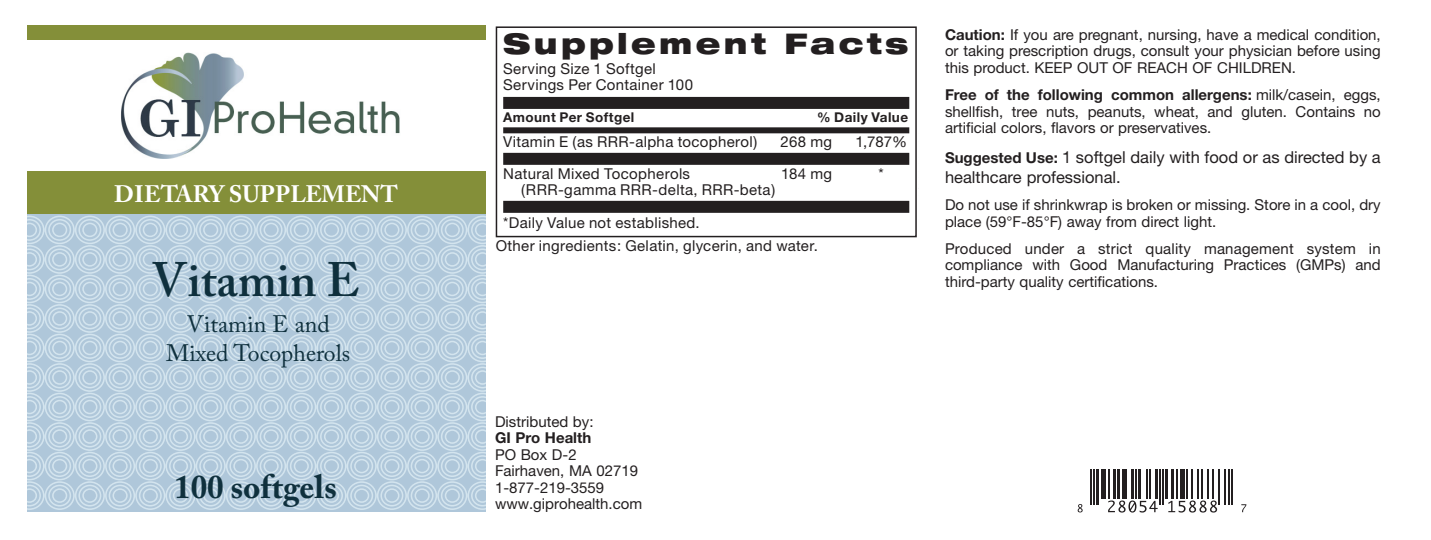
<style>
.page{position:relative;width:1431px;height:540px;background:#fff}
.page>*{position:absolute;margin:0;border:0;box-sizing:border-box;transform-origin:0 0}
.t1{font:600 48px "Adobe Caslon Pro";color:#0f303d}
.t2{font:700 33px "Adobe Caslon Pro";color:#0f303d}
.t3{font:900 expanded 28.5px "Helvetica Neue";letter-spacing:.115em;color:#231f20}
.t4{font:23.7px/28.5px "Adobe Caslon Pro";color:#0f303d;text-align:center}
.t5{font:700 23.7px "Adobe Caslon Pro";color:#fff}
.t6{font:16.5px/19.5px "Helvetica Neue";color:#231f20}
.t7{font:15px/16.5px "Helvetica Neue";color:#231f20}
.t8{font:15px/32.7px "Helvetica Neue";letter-spacing:.025em;color:#231f20}
.t9{font:15px/16.5px "Helvetica Neue";letter-spacing:.02em;color:#231f20}
.t10{font:700 15px "Helvetica Neue";color:#231f20}
.t11{font:700 13.5px "Helvetica Neue";letter-spacing:.03em;color:#231f20}
.s1{font-weight:700}
.s2{font-weight:700;font-size:15px}
</style>
<div class="page">
<div style="left:27px;top:171px;width:458px;height:45px;background:#848f39"></div>
<svg style="left:27px;top:216px;width:459px;height:294px;background:#bbd0e0"></svg>
<img style="left:121px;top:53px;width:279px;height:106px">
<div style="left:27px;top:26px;width:458px;height:14px;background:#848f39"></div>
<div style="left:503px;top:97px;width:406px;height:12px;background:#231f20"></div>
<div style="left:503px;top:127px;width:406px;height:6px;background:#231f20"></div>
<div style="left:503px;top:153px;width:406px;height:12px;background:#231f20"></div>
<div style="left:503px;top:201px;width:406px;height:12px;background:#231f20"></div>
<div style="left:496px;top:26px;width:421px;height:211px;border:2px solid #231f20"></div>
<hr style="left:1090px;top:469px;width:2px;height:36px;background:#231f20">
<hr style="left:1093px;top:469px;width:2px;height:36px;background:#231f20">
<hr style="left:1096px;top:469px;width:3px;height:36px;background:#231f20">
<hr style="left:1101px;top:469px;width:4px;height:30px;background:#231f20">
<hr style="left:1108px;top:469px;width:2px;height:30px;background:#231f20">
<hr style="left:1113px;top:469px;width:3px;height:30px;background:#231f20">
<hr style="left:1117px;top:469px;width:3px;height:30px;background:#231f20">
<hr style="left:1122px;top:469px;width:4px;height:30px;background:#231f20">
<hr style="left:1131px;top:469px;width:3px;height:30px;background:#231f20">
<hr style="left:1135px;top:469px;width:2px;height:30px;background:#231f20">
<hr style="left:1138px;top:469px;width:3px;height:30px;background:#231f20">
<hr style="left:1146px;top:469px;width:1px;height:30px;background:#231f20">
<hr style="left:1149px;top:469px;width:1px;height:30px;background:#231f20">
<hr style="left:1155px;top:469px;width:3px;height:30px;background:#231f20">
<hr style="left:1159px;top:469px;width:2px;height:36px;background:#231f20">
<hr style="left:1162px;top:469px;width:2px;height:36px;background:#231f20">
<hr style="left:1165px;top:469px;width:3px;height:30px;background:#231f20">
<hr style="left:1171px;top:469px;width:3px;height:30px;background:#231f20">
<hr style="left:1176px;top:469px;width:1px;height:30px;background:#231f20">
<div style="left:1180px;top:469px;width:5px;height:30px;background:#231f20"></div>
<hr style="left:1186px;top:469px;width:2px;height:30px;background:#231f20">
<hr style="left:1191px;top:469px;width:1px;height:30px;background:#231f20">
<hr style="left:1197px;top:469px;width:1px;height:30px;background:#231f20">
<hr style="left:1201px;top:469px;width:2px;height:30px;background:#231f20">
<hr style="left:1207px;top:469px;width:2px;height:30px;background:#231f20">
<hr style="left:1212px;top:469px;width:1px;height:30px;background:#231f20">
<hr style="left:1218px;top:469px;width:1px;height:36px;background:#231f20">
<hr style="left:1224px;top:469px;width:1px;height:36px;background:#231f20">
<hr style="left:1228px;top:469px;width:2px;height:36px;background:#231f20">
<hr style="left:1231px;top:469px;width:2px;height:36px;background:#231f20">
<svg style="left:1078px;top:504px;width:5px;height:8px"></svg>
<svg style="left:1241px;top:504px;width:5px;height:8px"></svg>
<svg style="left:1108px;top:501px;width:50px;height:12px"></svg>
<svg style="left:1168px;top:501px;width:49px;height:12px"></svg>
<h3 class="t5" style="left:114px;top:180px;width:285px">DIETARY SUPPLEMENT</h3>
<h1 class="t1" style="left:152px;top:251px;width:209px">Vitamin E</h1>
<h3 class="t4" style="left:166px;top:310px;width:185px">Vitamin E and<br>Mixed Tocopherols</h3>
<h2 class="t2" style="left:174px;top:467px;width:164px">100 softgels</h2>
<h3 class="t3" style="left:503px;top:26px;width:407px">Supplement Facts</h3>
<p class="t9" style="left:503px;top:60px;width:191px">Serving Size 1 Softgel<br>Servings Per Container 100</p>
<p class="t11" style="left:503px;top:109px;width:133px">Amount Per Softgel</p>
<p class="t11" style="left:817px;top:109px;width:93px">% Daily Value</p>
<p class="t8" style="left:503px;top:126px;width:256px">Vitamin E (as RRR-alpha tocopherol)</p>
<p class="t7" style="left:781px;top:134px;width:53px">268 mg</p>
<p class="t7" style="left:855px;top:134px;width:53px">1,787%</p>
<p class="t8" style="left:503px;top:157px;width:188px">Natural Mixed Tocopherols</p>
<p class="t7" style="left:781px;top:165px;width:52px">184 mg</p>
<p class="t7" style="left:879px;top:165px;width:7px">*</p>
<p class="t8" style="left:503px;top:174px;width:274px;text-indent:18px">(RRR-gamma RRR-delta, RRR-beta) *Daily Value not established.</p>
<p class="t9" style="left:496px;top:237px;width:324px">Other ingredients: Gelatin, glycerin, and water.</p>
<p class="t7" style="left:945px;top:26px;width:437px;text-align:justify"><span class="s1">Caution:</span> If you are pregnant, nursing, have a medical condition, or taking prescription drugs, consult your physician before using this product. KEEP OUT OF REACH OF CHILDREN.</p>
<p class="t7" style="left:945px;top:86px;width:437px;text-align:justify"><span class="s1">Free of the following common allergens:</span> milk/casein, eggs, shellfish, tree nuts, peanuts, wheat, and gluten. Contains no artificial colors, flavors or preservatives.</p>
<p class="t6" style="left:945px;top:147px;width:437px"><span class="s2">Suggested Use:</span> 1 softgel daily with food or as directed by a healthcare professional.</p>
<p class="t7" style="left:945px;top:196px;width:437px">Do not use if shrinkwrap is broken or missing. Store in a cool, dry place (59°F-85°F) away from direct light.</p>
<p class="t7" style="left:945px;top:240px;width:437px">Produced under a strict quality management system in compliance with Good Manufacturing Practices (GMPs) and</p>
<p class="t7" style="left:945px;top:273px;width:215px">third-party quality certifications.</p>
<p class="t7" style="left:495px;top:413px;width:100px">Distributed by:</p>
<p class="t10" style="left:495px;top:428px;width:98px">GI Pro Health</p>
<p class="t7" style="left:495px;top:446px;width:149px">PO Box D-2<br>Fairhaven, MA 02719<br>1-877-219-3559 www.giprohealth.com</p>
</div>
